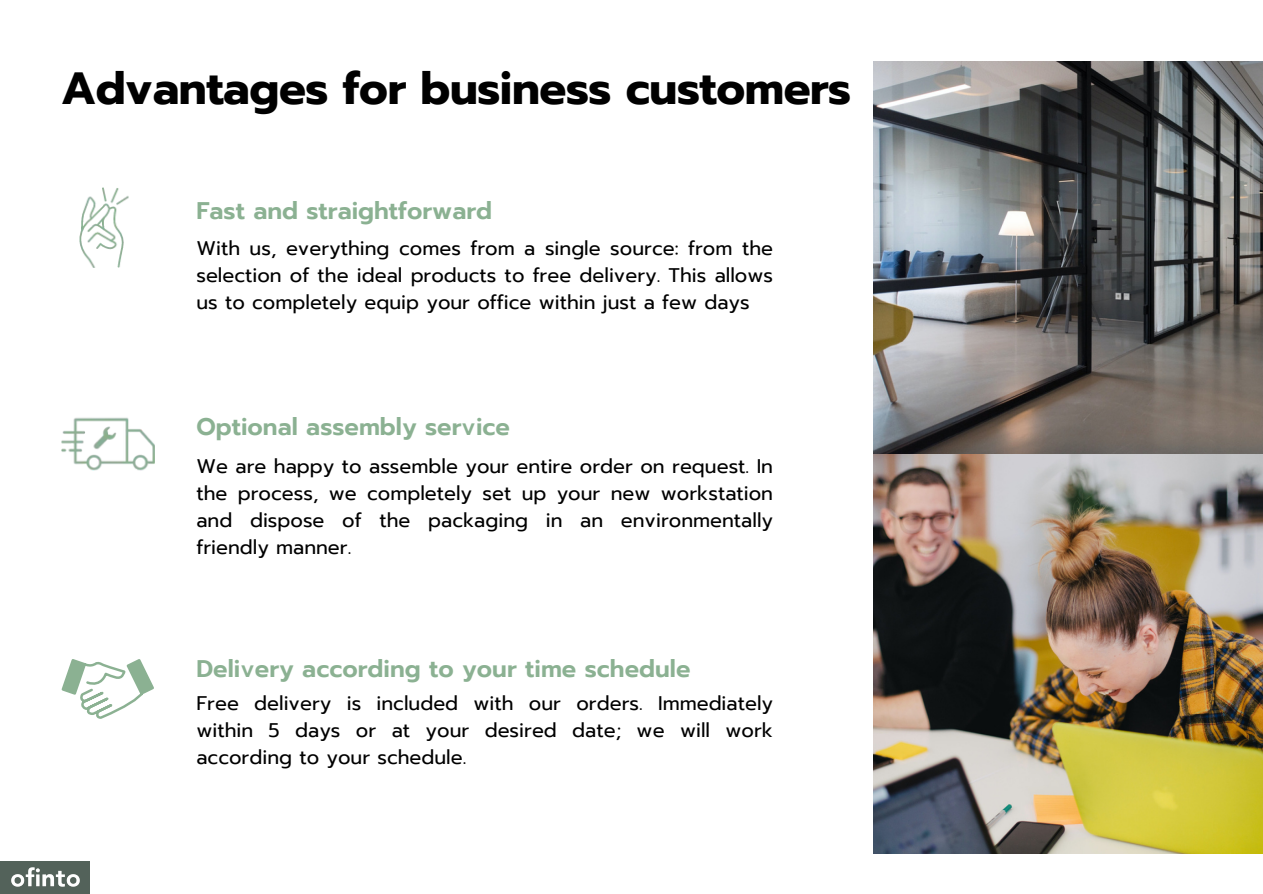
<style>
.page{position:relative;width:1263px;height:894px;background:#fff}
.page>*{position:absolute;margin:0;border:0;box-sizing:border-box;transform-origin:0 0}
.t1{font:700 45px "Prompt";letter-spacing:-.01em;color:#000}
.t2{font:600 24px "Prompt";color:#8bb192}
.t3{font:19.65px/27px "Prompt";color:#000;text-align:justify}
</style>
<div class="page">
<img style="left:873px;top:62px;width:389px;height:392px">
<img style="left:873px;top:454px;width:389px;height:399px">
<img style="left:79px;top:187px;width:50px;height:80px">
<img style="left:61px;top:417px;width:93px;height:54px">
<svg style="left:61px;top:659px;width:93px;height:60px"></svg>
<div style="left:0;top:860px;width:89px;height:33px;background:#53625a"></div>
<img style="left:11px;top:867px;width:69px;height:20px">
<p class="t1" style="left:61px;top:54px;width:792px">Advantages for business customers</p>
<p class="t2" style="left:196px;top:192px;width:297px">Fast and straightforward</p>
<p class="t3" style="left:196px;top:235px;width:578px">With us, everything comes from a single source: from the selection of the ideal products to free delivery. This allows us to completely equip your office within just a few days</p>
<p class="t2" style="left:196px;top:409px;width:315px">Optional assembly service</p>
<p class="t3" style="left:196px;top:453px;width:578px">We are happy to assemble your entire order on request. In the process, we completely set up your new workstation and dispose of the packaging in an environmentally friendly manner.</p>
<p class="t2" style="left:196px;top:651px;width:496px">Delivery according to your time schedule</p>
<p class="t3" style="left:196px;top:690px;width:578px">Free delivery is included with our orders. Immediately within 5 days or at your desired date; we will work according to your schedule.</p>
</div>
